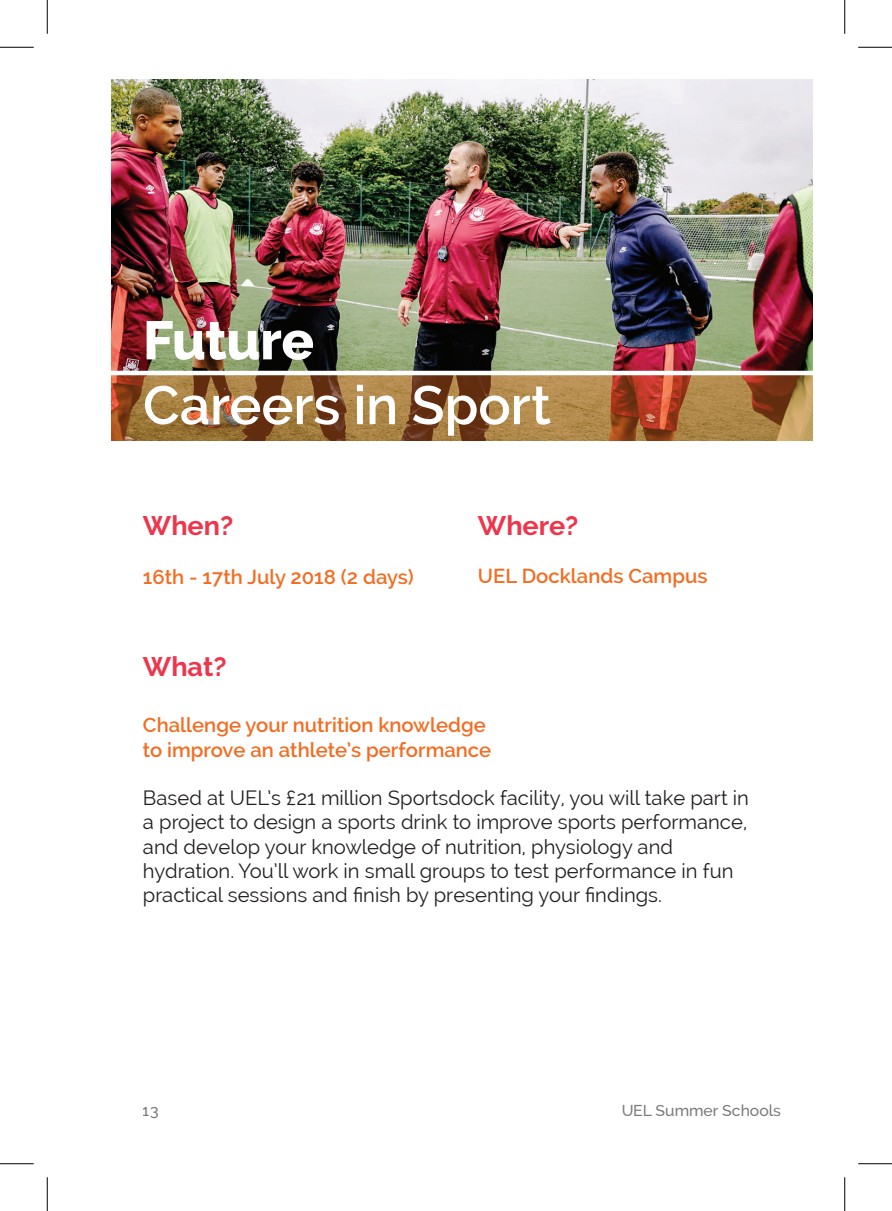
<style>
.page{position:relative;width:892px;height:1211px;background:#fff}
.page>*{position:absolute;margin:0;border:0;box-sizing:border-box;transform-origin:0 0}
.t1{font:600 54px "Raleway";letter-spacing:-.005em;color:#fff}
.t2{font:800 54px "Raleway";letter-spacing:-.01em;color:#fff}
.t3{font:700 27px "Raleway";color:#ee354b}
.t4{font:20.25px/24.3px "Raleway";color:#231f20}
.t5{font:600 20.25px/24.3px "Raleway";color:#f36c21}
.t6{font:500 15.75px "Raleway";color:#231f20}
</style>
<div class="page">
<img style="left:111px;top:79px;width:702px;height:292px">
<svg style="left:111px;top:375px;width:702px;height:65px;background:#9d6a38"></svg>
<hr style="left:0;top:47px;width:34px;height:1px;background:#000">
<hr style="left:858px;top:47px;width:34px;height:1px;background:#000">
<hr style="left:0;top:1163px;width:34px;height:1px;background:#000">
<hr style="left:858px;top:1163px;width:34px;height:1px;background:#000">
<hr style="left:47px;top:0;width:1px;height:34px;background:#000">
<hr style="left:47px;top:1177px;width:1px;height:34px;background:#000">
<hr style="left:844px;top:0;width:1px;height:34px;background:#000">
<hr style="left:844px;top:1177px;width:1px;height:34px;background:#000">
<h1 class="t2" style="left:143px;top:310px;width:173px">Future</h1>
<h1 class="t1" style="left:143px;top:374px;width:409px">Careers in Sport</h1>
<h2 class="t3" style="left:143px;top:510px;width:92px">When?</h2>
<p class="t5" style="left:143px;top:564px;width:272px">16th - 17th July 2018 (2 days)</p>
<h2 class="t3" style="left:143px;top:650px;width:85px">What?</h2>
<h2 class="t3" style="left:478px;top:510px;width:102px">Where?</h2>
<p class="t5" style="left:478px;top:564px;width:231px">UEL Docklands Campus</p>
<p class="t5" style="left:143px;top:713px;width:350px">Challenge your nutrition knowledge to improve an athlete’s performance</p>
<p class="t4" style="left:143px;top:786px;width:607px">Based at UEL’s £21 million Sportsdock facility, you will take part in a project to design a sports drink to improve sports performance, and develop your knowledge of nutrition, physiology and hydration. You’ll work in small groups to test performance in fun practical sessions and finish by presenting your findings.</p>
<p class="t6" style="left:143px;top:1101px;width:17px">13</p>
<p class="t6" style="left:621px;top:1101px;width:161px">UEL Summer Schools</p>
</div>
